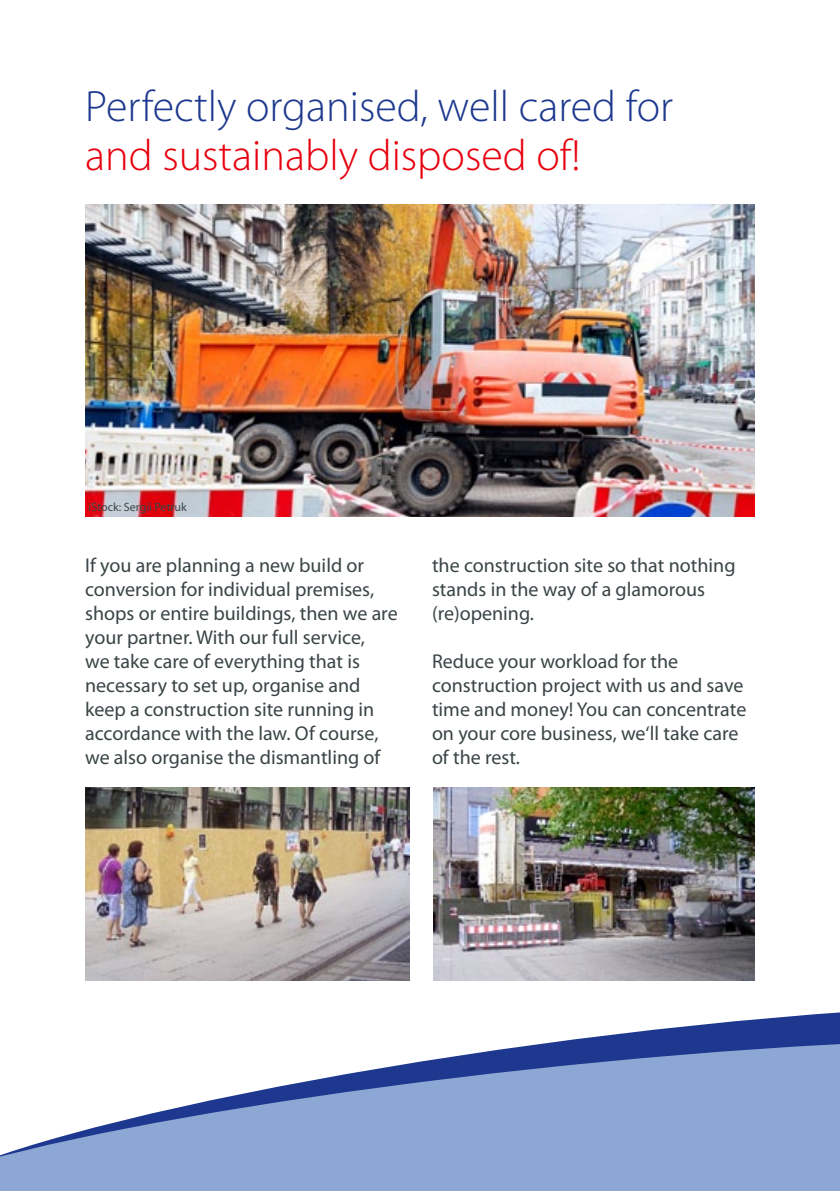
<style>
.page{position:relative;width:840px;height:1191px;background:#fff}
.page>*{position:absolute;margin:0;border:0;box-sizing:border-box;transform-origin:0 0}
.t1{font:300 44px "Myriad Pro";color:#1d388e}
.t2{font:300 44px "Myriad Pro";color:#e7000e}
.t3{font:20px/24px "Myriad Pro";color:#3a4446}
.t4{font:12px "Myriad Pro";color:#3a4446}
</style>
<div class="page">
<img style="left:85px;top:204px;width:669px;height:312px">
<img style="left:85px;top:788px;width:324px;height:192px">
<img style="left:433px;top:788px;width:321px;height:192px">
<div style="left:0;top:1161px;width:839px;height:30px;background:#8da7d4"></div>
<svg style="left:0;top:1012px;width:839px;height:149px;fill:#8da7d4"></svg>
<h1 class="t1" style="left:85px;top:80px;width:589px">Perfectly organised, well cared for</h1>
<h1 class="t2" style="left:85px;top:128px;width:496px">and sustainably disposed of!</h1>
<p class="t4" style="left:88px;top:500px;width:100px">iStock: Sergii Petruk</p>
<p class="t3" style="left:85px;top:553px;width:314px">If you are planning a new build or conversion for individual premises, shops or entire buildings, then we are your partner. With our full service,<br>we take care of everything that is necessary to set up, organise and keep a construction site running in accordance with the law. Of course, we also organise the dismantling of</p>
<p class="t3" style="left:432px;top:553px;width:305px">the construction site so that nothing stands in the way of a glamorous (re)opening.</p>
<p class="t3" style="left:432px;top:649px;width:316px">Reduce your workload for the construction project with us and save time and money! You can concentrate on your core business, we‘ll take care of the rest.</p>
</div>
